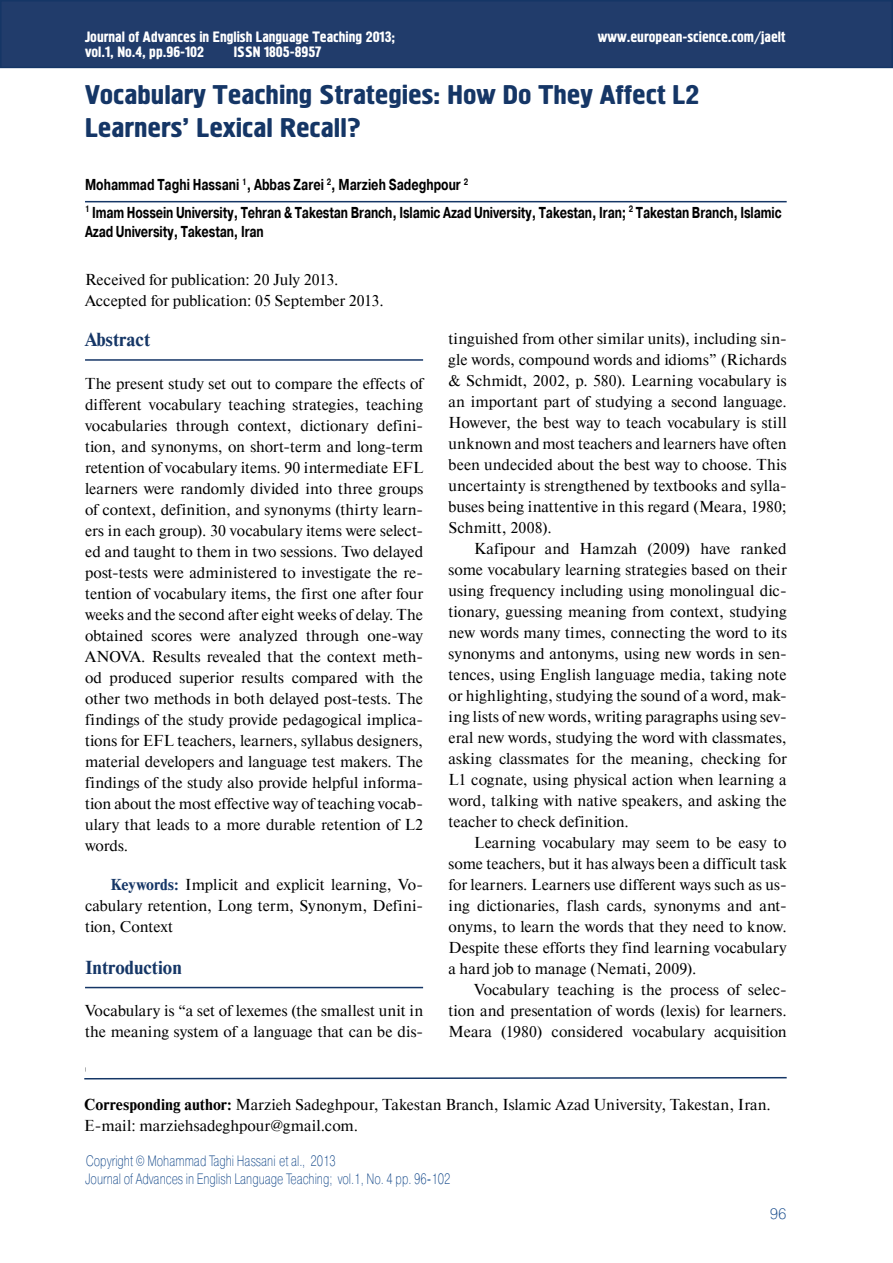
<style>
.page{position:relative;width:893px;height:1263px;background:#fff}
.page>*{position:absolute;margin:0;border:0;box-sizing:border-box;transform-origin:0 0}
.t1{font:27px/32.4px "Hermes C";color:#153666;scale:1.11 1}
.t2{font:700 18.75px "Newton C";color:#153666}
.t3{font:15.75px/21px "Newton C";letter-spacing:.005em;color:#000;text-align:justify}
.t4{font:700 15.75px/27.5px "Pragmatica C";letter-spacing:-.01em;color:#000;scale:.75 1}
.t5{font:15px "Hermes C";color:#fff}
.t6{font:15px "Pragmatica Light C";color:#124789;scale:.75 1}
.t7{font:15px "Pragmatica Light C";color:#124789}
.s1{font-weight:700;color:#153666}
.s2{font-weight:700}
</style>
<div class="page">
<div style="left:1px;top:1px;width:891px;height:66px;background:#213c6b"></div>
<div style="left:0;top:0;width:893px;height:68px;border:2px solid #153666"></div>
<svg style="left:84px;top:1067px;width:703px;height:13px"></svg>
<hr style="left:85px;top:201px;width:702px;height:1px;background:#153666">
<hr style="left:85px;top:359px;width:338px;height:2px;background:#153666">
<hr style="left:85px;top:987px;width:338px;height:1px;background:#153666">
<p class="t5" style="left:85px;top:28px;width:312px">Journal of Advances in English Language Teaching 2013;</p>
<p class="t5" style="left:598px;top:29px;width:189px">www.european-science.com/jaelt</p>
<p class="t5" style="left:85px;top:44px;width:121px">vol.1, No.4, pp.96-102</p>
<p class="t5" style="left:234px;top:44px;width:89px">ISSN 1805-8957</p>
<h1 class="t1" style="left:85px;top:80px;width:555px">Vocabulary Teaching Strategies: How Do They Affect L2<br>Learners’ Lexical Recall?</h1>
<p class="t4" style="left:85px;top:171px;width:930px">Mohammad Taghi Hassani <sup>1</sup>, Abbas Zarei <sup>2</sup>, Marzieh Sadeghpour <sup>2<br>1</sup> Imam Hossein University, Tehran &amp; Takestan Branch, Islamic Azad University, Takestan, Iran; <sup>2</sup> Takestan Branch, Islamic</p>
<p class="t4" style="left:85px;top:218px;width:240px">Azad University, Takestan, Iran</p>
<p class="t3" style="left:85px;top:269px;width:300px">Received for publication: 20 July 2013.<br>Accepted for publication: 05 September 2013.</p>
<p class="t2" style="left:85px;top:329px;width:67px">Abstract</p>
<p class="t3" style="left:85px;top:373px;width:340px">The present study set out to compare the effects of different vocabulary teaching strategies, teaching vocabularies through context, dictionary defini&shy;tion, and synonyms, on short-term and long-term retention of vocabulary items. 90 intermediate EFL learners were randomly divided into three groups of context, definition, and synonyms (thirty learn&shy;ers in each group). 30 vocabulary items were select&shy;ed and taught to them in two sessions. Two delayed post-tests were administered to investigate the re&shy;tention of vocabulary items, the first one after four weeks and the second after eight weeks of delay. The obtained scores were analyzed through one-way ANOVA. Results revealed that the context meth&shy;od produced superior results compared with the other two methods in both delayed post-tests. The findings of the study provide pedagogical implica&shy;tions for EFL teachers, learners, syllabus designers, material developers and language test makers. The findings of the study also provide helpful informa&shy;tion about the most effective way of teaching vocab&shy;ulary that leads to a more durable retention of L2 words.</p>
<p class="t3" style="left:85px;top:874px;width:340px;text-indent:26px"><span class="s1">Keywords:</span> Implicit and explicit learning, Vo&shy;cabulary retention, Long term, Synonym, Defini&shy;tion, Context</p>
<p class="t2" style="left:85px;top:957px;width:98px">Introduction</p>
<p class="t3" style="left:85px;top:1000px;width:340px">Vocabulary is “a set of lexemes (the smallest unit in the meaning system of a language that can be dis-</p>
<p class="t3" style="left:449px;top:328px;width:340px">tinguished from other similar units), including sin&shy;gle words, compound words and idioms” (Richards &amp; Schmidt, 2002, p. 580). Learning vocabulary is an important part of studying a second language.<br>However, the best way to teach vocabulary is still unknown and most teachers and learners have often been undecided about the best way to choose. This uncertainty is strengthened by textbooks and sylla&shy;buses being inattentive in this regard (Meara, 1980; Schmitt, 2008).</p>
<p class="t3" style="left:449px;top:538px;width:340px;text-indent:26px">Kafipour and Hamzah (2009) have ranked some vocabulary learning strategies based on their using frequency including using monolingual dic&shy;tionary, guessing meaning from context, studying new words many times, connecting the word to its synonyms and antonyms, using new words in sen&shy;tences, using English language media, taking note or highlighting, studying the sound of a word, mak&shy;ing lists of new words, writing paragraphs using sev&shy;eral new words, studying the word with classmates, asking classmates for the meaning, checking for L1 cognate, using physical action when learning a word, talking with native speakers, and asking the teacher to check definition.</p>
<p class="t3" style="left:449px;top:832px;width:340px;text-indent:26px">Learning vocabulary may seem to be easy to some teachers, but it has always been a difficult task for learners. Learners use different ways such as us&shy;ing dictionaries, flash cards, synonyms and ant&shy;onyms, to learn the words that they need to know.<br>Despite these efforts they find learning vocabulary a hard job to manage (Nemati, 2009).</p>
<p class="t3" style="left:449px;top:979px;width:340px;text-indent:25px">Vocabulary teaching is the process of selec&shy;tion and presentation of words (lexis) for learners.<br>Meara (1980) considered vocabulary acquisition</p>
<p class="t3" style="left:84px;top:1094px;width:688px"><span class="s2">Corresponding author:</span> Marzieh Sadeghpour, Takestan Branch, Islamic Azad University, Takestan, Iran.<br>E-mail: marziehsadeghpour@gmail.com.</p>
<p class="t6" style="left:86px;top:1153px;width:335px">Copyright © Mohammad Taghi Hassani et al., 2013</p>
<p class="t6" style="left:85px;top:1170px;width:489px">Journal of Advances in English Language Teaching; vol.1, No. 4 pp. 96-102</p>
<p class="t7" style="left:770px;top:1205px;width:18px">96</p>
</div>
